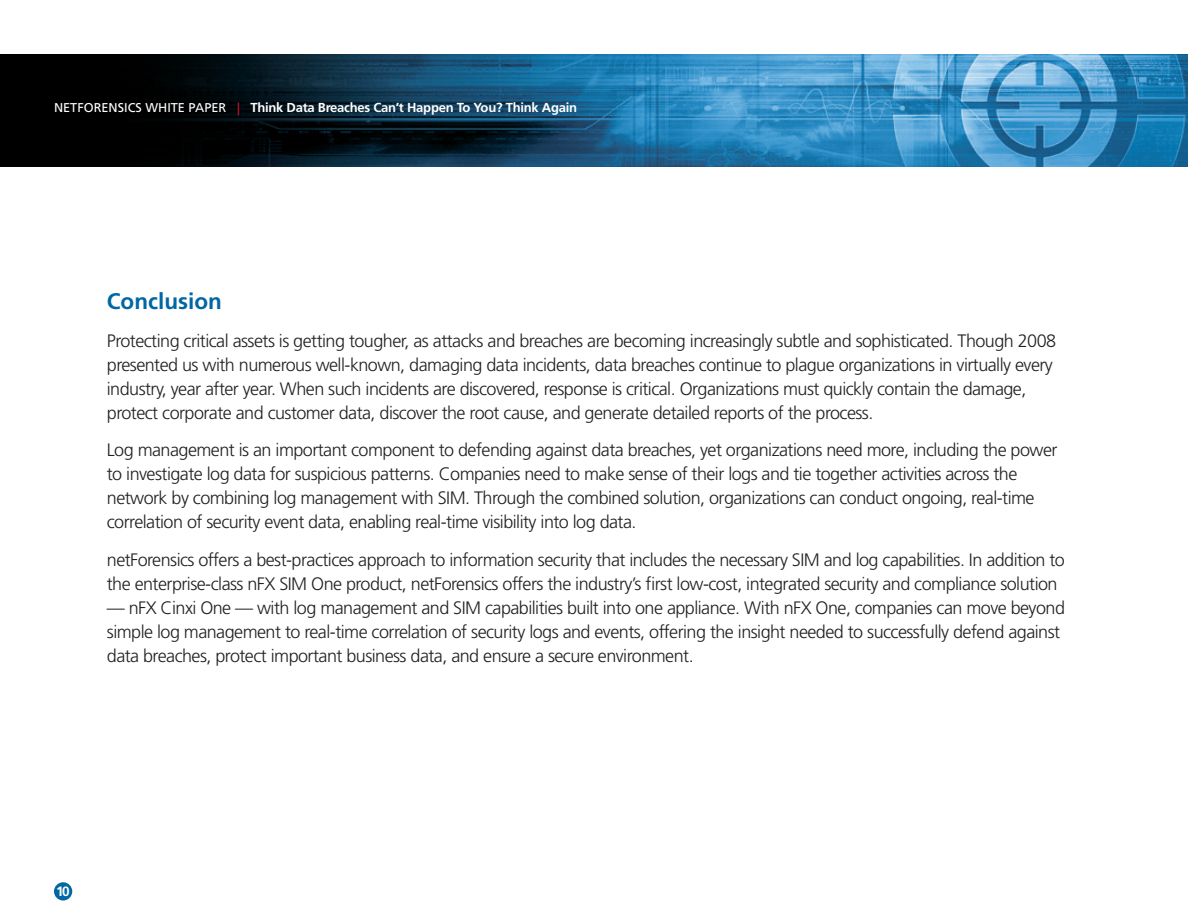
<style>
.page{position:relative;width:1188px;height:918px;background:#fff}
.page>*{position:absolute;margin:0;border:0;box-sizing:border-box;transform-origin:0 0}
.headline{font:700 22.5px "Frutiger";color:#0067a3}
.body{font:300 18px/24px "Frutiger";letter-spacing:-.03em;color:#231f20}
.headline-2{font:300 18px/24px "Frutiger";letter-spacing:-.03em;color:#231f20}
.t1{font:700 13.5px "Frutiger";color:#fff}
.t2{font:700 13.05px "Frutiger";letter-spacing:-.02em;color:#fff}
.s1{font-weight:400;font-size:12.75px}
.s2{font-weight:400;font-size:12.75px;color:#cd1527}
</style>
<div class="page">
<img style="left:0;top:54px;width:1188px;height:113px">
<div style="left:54px;top:882px;width:18px;height:19px;background:#0067a3;border-radius:50%"></div>
<p class="t2" style="left:54px;top:100px;width:525px"><span class="s1">NETFORENSICS WHITE PAPER</span> <span class="s2">|</span> Think Data Breaches Can’t Happen To You? Think Again</p>
<p class="headline" style="left:107px;top:288px;width:116px">Conclusion</p>
<p class="headline-2" style="left:107px;top:329px;width:951px">Protecting critical assets is getting tougher, as attacks and breaches are becoming increasingly subtle and sophisticated. Though 2008 presented us with numerous well-known, damaging data incidents, data breaches continue to plague organizations in virtually every industry, year after year. When such incidents are discovered, response is critical. Organizations must quickly contain the damage, protect corporate and customer data, discover the root cause, and generate detailed reports of the process.</p>
<p class="body" style="left:107px;top:438px;width:952px">Log management is an important component to defending against data breaches, yet organizations need more, including the power to investigate log data for suspicious patterns. Companies need to make sense of their logs and tie together activities across the network by combining log management with SIM. Through the combined solution, organizations can conduct ongoing, real-time correlation of security event data, enabling real-time visibility into log data.</p>
<p class="body" style="left:107px;top:548px;width:960px">netForensics offers a best-practices approach to information security that includes the necessary SIM and log capabilities. In addition to the enterprise-class nFX SIM One product, netForensics offers the industry’s first low-cost, integrated security and compliance solution</p>
<p class="body" style="left:107px;top:596px;width:960px">— nFX Cinxi One — with log management and SIM capabilities built into one appliance. With nFX One, companies can move beyond simple log management to real-time correlation of security logs and events, offering the insight needed to successfully defend against data breaches, protect important business data, and ensure a secure environment.</p>
<p class="t1" style="left:56px;top:884px;width:15px">10</p>
</div>
